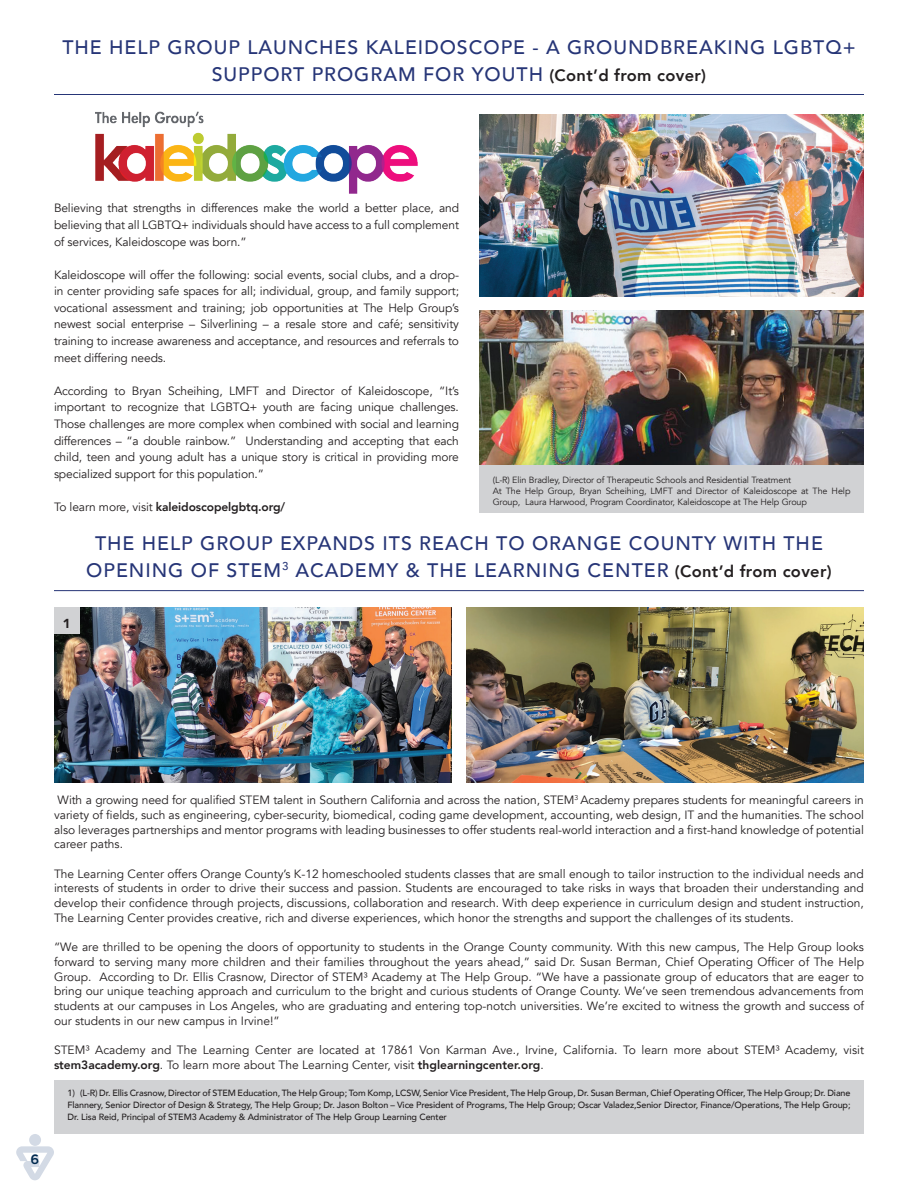
<style>
.page{position:relative;width:918px;height:1188px;background:#fff}
.page>*{position:absolute;margin:0;border:0;box-sizing:border-box;transform-origin:0 0}
.t1{font:500 19.5px/27px "Avenir";letter-spacing:.05em;color:#263577;text-align:center}
.t2{font:500 13.5px "Gotham";color:#00294e}
.t3{font:900 13.05px "Avenir";color:#231f20}
.t4{font:12px/16.6px "Avenir";color:#231f20;text-align:justify}
.t5{font:800 12px "Avenir";letter-spacing:-.01em;color:#231f20}
.t6{font:500 9px/12px "Avenir";letter-spacing:-.01em;color:#231f20;text-align:justify}
.t7{font:9px/10.8px "Avenir";letter-spacing:-.01em;color:#231f20}
.s1{font-weight:800;font-size:16.5px;color:#231f20}
.s2{font-weight:400}
.s3{font-weight:800}
</style>
<div class="page">
<div style="left:29px;top:1134px;width:12px;height:12px;background:#d3dae5;border-radius:50%"></div>
<svg style="left:16px;top:1146px;width:38px;height:34px"></svg>
<hr style="left:54px;top:94px;width:810px;height:1px;background:#263577">
<img style="left:479px;top:115px;width:385px;height:182px">
<hr style="left:54px;top:590px;width:810px;height:1px;background:#263577">
<img style="left:95px;top:111px;width:323px;height:82px">
<img style="left:479px;top:310px;width:385px;height:156px">
<div style="left:479px;top:466px;width:385px;height:47px;background:#d1d2d4"></div>
<img style="left:467px;top:608px;width:397px;height:175px">
<img style="left:54px;top:608px;width:398px;height:175px">
<div style="left:54px;top:1080px;width:810px;height:54px;background:#d1d2d4"></div>
<div style="left:54px;top:608px;width:25px;height:26px;background:#d1d2d4"></div>
<h1 class="t1" style="left:62px;top:32px;width:795px">THE HELP GROUP LAUNCHES KALEIDOSCOPE - A GROUNDBREAKING LGBTQ+<br>SUPPORT PROGRAM FOR YOUTH <span class="s1">(Cont’d from cover)</span></h1>
<p class="t4" style="left:54px;top:200px;width:407px">Believing that strengths in differences make the world a better place, and believing that all LGBTQ+ individuals should have access to a full complement of services, Kaleidoscope was born.”</p>
<p class="t4" style="left:54px;top:266px;width:407px">Kaleidoscope will offer the following: social events, social clubs, and a drop&shy;in center providing safe spaces for all; individual, group, and family support; vocational assessment and training; job opportunities at The Help Group’s newest social enterprise – Silverlining – a resale store and café; sensitivity training to increase awareness and acceptance, and resources and referrals to meet differing needs.</p>
<p class="t4" style="left:54px;top:383px;width:407px">According to Bryan Scheihing, LMFT and Director of Kaleidoscope, “It’s important to recognize that LGBTQ+ youth are facing unique challenges.<br>Those challenges are more complex when combined with social and learning differences – “a double rainbow.” Understanding and accepting that each child, teen and young adult has a unique story is critical in providing more specialized support for this population.”</p>
<p class="t5" style="left:54px;top:496px;width:233px"><span class="s2">To learn more, visit</span> kaleidoscopelgbtq.org/</p>
<p class="t7" style="left:493px;top:475px;width:359px">(L-R) Elin Bradley, Director of Therapeutic Schools and Residential Treatment<br>At The Help Group, Bryan Scheihing, LMFT and Director of Kaleidoscope at The Help<br>Group, Laura Harwood, Program Coordinator, Kaleidoscope at The Help Group</p>
<p class="t3" style="left:63px;top:612px;width:9px">1</p>
<h1 class="t1" style="left:86px;top:528px;width:747px">THE HELP GROUP EXPANDS ITS REACH TO ORANGE COUNTY WITH THE<br>OPENING OF STEM<sup>3</sup> ACADEMY &amp; THE LEARNING CENTER <span class="s1">(Cont’d from cover)</span></h1>
<p class="t2" style="left:31px;top:1152px;width:10px">6</p>
<p class="t4" style="left:54px;top:793px;width:812px;line-height:14.7px">With a growing need for qualified STEM talent in Southern California and across the nation, STEM<sup>3</sup> Academy prepares students for meaningful careers in variety of fields, such as engineering, cyber-security, biomedical, coding game development, accounting, web design, IT and the humanities. The school also leverages partnerships and mentor programs with leading businesses to offer students real-world interaction and a first-hand knowledge of potential career paths.</p>
<p class="t4" style="left:54px;top:866px;width:812px;line-height:14.7px">The Learning Center offers Orange County’s K-12 homeschooled students classes that are small enough to tailor instruction to the individual needs and interests of students in order to drive their success and passion. Students are encouraged to take risks in ways that broaden their understanding and develop their confidence through projects, discussions, collaboration and research. With deep experience in curriculum design and student instruction, The Learning Center provides creative, rich and diverse experiences, which honor the strengths and support the challenges of its students.</p>
<p class="t4" style="left:54px;top:940px;width:812px;line-height:14.7px">“We are thrilled to be opening the doors of opportunity to students in the Orange County community. With this new campus, The Help Group looks forward to serving many more children and their families throughout the years ahead,” said Dr. Susan Berman, Chief Operating Officer of The Help Group. According to Dr. Ellis Crasnow, Director of STEM³ Academy at The Help Group. “We have a passionate group of educators that are eager to bring our unique teaching approach and curriculum to the bright and curious students of Orange County. We’ve seen tremendous advancements from students at our campuses in Los Angeles, who are graduating and entering top-notch universities. We’re excited to witness the growth and success of our students in our new campus in Irvine!”</p>
<p class="t4" style="left:54px;top:1043px;width:812px;line-height:14.7px">STEM³ Academy and The Learning Center are located at 17861 Von Karman Ave., Irvine, California. To learn more about STEM³ Academy, visit <span class="s3">stem3academy.org</span>. To learn more about The Learning Center, visit <span class="s3">thglearningcenter.org</span>.</p>
<p class="t6" style="left:68px;top:1087px;width:785px">1) (L-R) Dr. Ellis Crasnow, Director of STEM Education, The Help Group; Tom Komp, LCSW, Senior Vice President, The Help Group, Dr. Susan Berman, Chief Operating Officer, The Help Group; Dr. Diane Flannery, Senior Director of Design &amp; Strategy, The Help Group; Dr. Jason Bolton – Vice President of Programs, The Help Group; Oscar Valadez,Senior Director, Finance/Operations, The Help Group; Dr. Lisa Reid, Principal of STEM3 Academy &amp; Administrator of The Help Group Learning Center</p>
</div>
